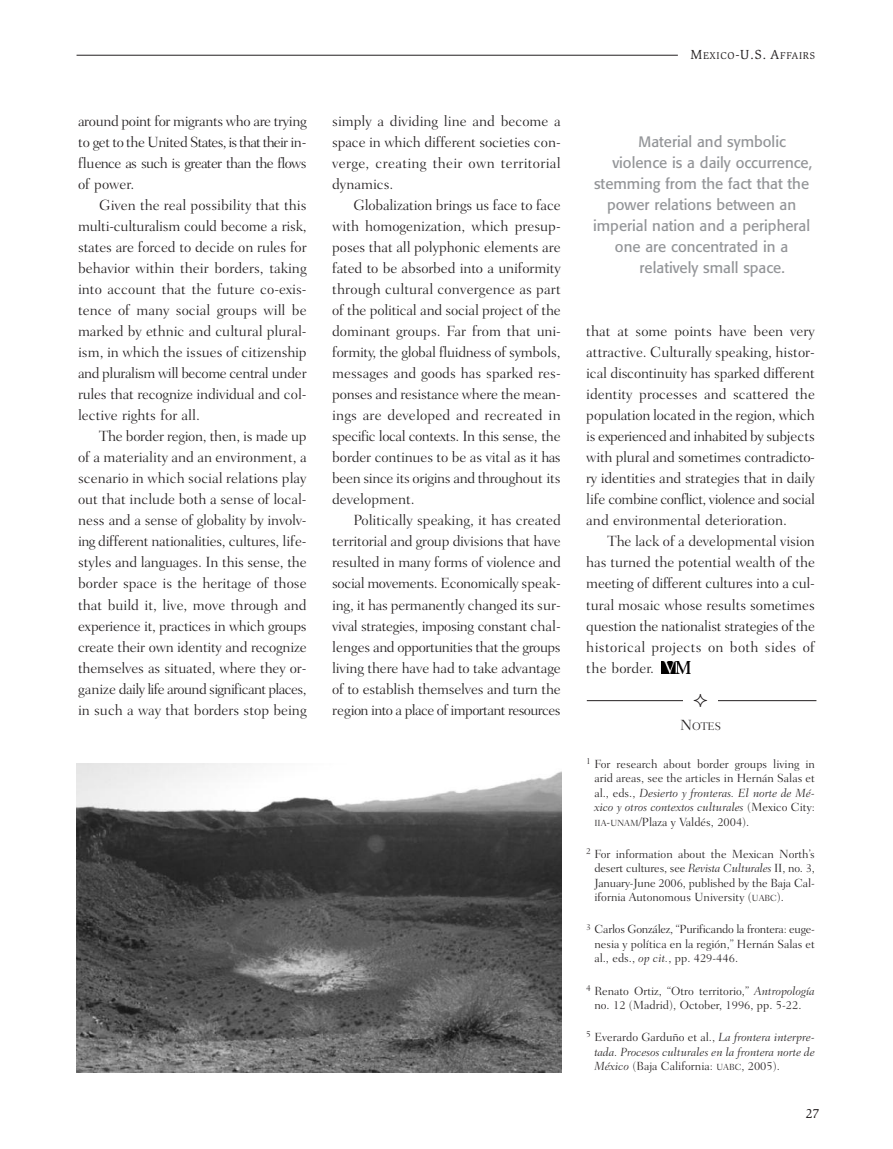
<style>
.page{position:relative;width:893px;height:1149px;background:#fff}
.page>*{position:absolute;margin:0;border:0;box-sizing:border-box;transform-origin:0 0}
.t1{font:300 15px/21px "Fairfield LH";letter-spacing:-.01em;color:#231f20;text-align:justify}
.t2{font:15px "Formata";color:#939598}
.t3{font:13.5px "Slimbach";color:#231f20}
.t4{font:300 12px/14.4px "Fairfield LH";color:#231f20;text-align:justify}
.t5{font:italic 300 12px/14.4px "Fairfield LH";color:#231f20;text-align:justify}
.t6{font:300 11.25px "Fairfield LH";color:#231f20}
.t7{font:10.2px "Slimbach";letter-spacing:.07em;color:#231f20}
.s1{font-size:13.5px}
.s2{font-size:15px}
.s3{font-style:italic}
.s4{font-size:9px}
.s5{font-style:normal}
.s6{font-style:normal;font-size:9px}
</style>
<div class="page">
<hr style="left:77px;top:55px;width:601px;height:1px;background:#231f20">
<img style="left:77px;top:763px;width:484px;height:308px">
<img style="left:661px;top:661px;width:30px;height:12px">
<hr style="left:587px;top:700px;width:229px;height:1px;background:#231f20">
<div style="left:683px;top:691px;width:34px;height:18px;background:#fff"></div>
<p class="t1" style="left:78px;top:112px;width:230px">around point for migrants who are trying to get to the United States,isthattheir in&shy;fluence as such is greater than the flows of power.</p>
<p class="t1" style="left:78px;top:196px;width:230px;text-indent:21px">Given the real possibility that this multi-culturalism could become a risk, states are forced to decide on rules for behavior within their borders, taking into account that the future co-exis&shy;tence of many social groups will be marked by ethnic and cultural plural&shy;ism, in which the issues of citizenship and pluralism will become central under rules that recognize individual and col&shy;lective rights for all.</p>
<p class="t1" style="left:78px;top:427px;width:230px;text-indent:21px">The border region, then, is made up of a materiality and an environment, a scenario in which social relations play out that include both a sense of local&shy;ness and a sense of globality by involv&shy;ing different nationalities, cultures, life&shy;styles and languages. In this sense, the border space is the heritage of those that build it, live, move through and experience it, practices in which groups create their own identity and recognize themselves as situated, where they or&shy;ganize daily life around significant places, in such a way that borders stop being</p>
<p class="t1" style="left:332px;top:112px;width:230px">simply a dividing line and become a space in which different societies con&shy;verge, creating their own territorial dynamics.</p>
<p class="t1" style="left:332px;top:196px;width:230px;text-indent:21px">Globalization brings us face to face with homogenization, which presup&shy;poses that all polyphonic elements are fated to be absorbed into a uniformity through cultural convergence as part of the political and social project of the dominant groups. Far from that uni&shy;formity, the global fluidness of symbols, messages and goods has sparked res&shy;ponses and resistance where the mean&shy;ings are developed and recreated in specific local contexts. In this sense, the border continues to be as vital as it has been since its origins and throughout its development.</p>
<p class="t1" style="left:332px;top:511px;width:230px;text-indent:21px">Politically speaking, it has created territorial and group divisions that have resulted in many forms of violence and social movements. Economically speak&shy;ing, it has permanently changed its sur&shy;vival strategies, imposing constant chal&shy;lenges and opportunities that the groups living there have had to take advantage of to establish themselves and turn the region into a place of important resources</p>
<p class="t7" style="left:690px;top:51px;width:126px"><span class="s1">M</span>EXICO<span class="s1">-U.S. A</span>FFAIRS</p>
<p class="t2" style="left:639px;top:135px;width:149px">Material and symbolic</p>
<p class="t2" style="left:612px;top:156px;width:201px">violence is a daily occurrence,</p>
<p class="t2" style="left:594px;top:177px;width:217px">stemming from the fact that the</p>
<p class="t2" style="left:607px;top:198px;width:191px">power relations between an</p>
<p class="t2" style="left:593px;top:219px;width:219px">imperial nation and a peripheral</p>
<p class="t2" style="left:615px;top:240px;width:175px">one are concentrated in a</p>
<p class="t2" style="left:640px;top:261px;width:147px">relatively small space.</p>
<p class="t1" style="left:586px;top:322px;width:230px">that at some points have been very attractive. Culturally speaking, histor&shy;ical discontinuity has sparked different identity processes and scattered the population located in the region, which is experienced and inhabited by subjects with plural and sometimes contradicto&shy;ry identities and strategies that in daily life combine conflict, violence and social and environmental deterioration.</p>
<p class="t1" style="left:586px;top:532px;width:230px;text-indent:21px">The lack of a developmental vision has turned the potential wealth of the meeting of different cultures into a cul&shy;tural mosaic whose results sometimes question the nationalist strategies of the historical projects on both sides of the border.</p>
<p class="t6" style="left:680px;top:721px;width:43px"><span class="s2">N</span>OTES</p>
<p class="t4" style="left:594px;top:757px;width:222px;text-indent:-8px"><sup>1</sup> For research about border groups living in arid areas, see the articles in Hernán Salas et al., eds., <span class="s3">Desierto y fronteras. El norte de Mé&shy;xico y otros contextos culturales</span> (Mexico City:<br><span class="s4">IIA</span>-<span class="s4">UNAM</span>/Plaza y Valdés, 2004).</p>
<p class="t4" style="left:594px;top:847px;width:222px;text-indent:-8px"><sup>2</sup> For information about the Mexican North’s desert cultures, see <span class="s3">Revista Culturales</span> II, no. 3, January-June 2006, published by the Baja Cal&shy;ifornia Autonomous University (<span class="s4">UABC</span>).</p>
<p class="t4" style="left:594px;top:922px;width:222px;text-indent:-8px"><sup>3</sup> Carlos González, “Purificando la frontera: euge&shy;nesia y política en la región,” Hernán Salas et al., eds., <span class="s3">op cit.</span>, pp. 429-446.</p>
<p class="t4" style="left:586px;top:984px;width:230px;text-align:center"><sup>4</sup> Renato Ortiz, “Otro territorio,” <span class="s3">Antropología </span>no. 12 (Madrid), October, 1996, pp. 5-22.</p>
<p class="t5" style="left:594px;top:1030px;width:222px;text-indent:-8px"><sup>5</sup> <span class="s5">Everardo Garduño et al.,</span> La frontera interpre&shy;tada. Procesos culturales en la frontera norte de México <span class="s5">(Baja California:</span> <span class="s6">UABC</span><span class="s5">, 2005).</span></p>
<p class="t3" style="left:806px;top:1107px;width:15px">27</p>
</div>
